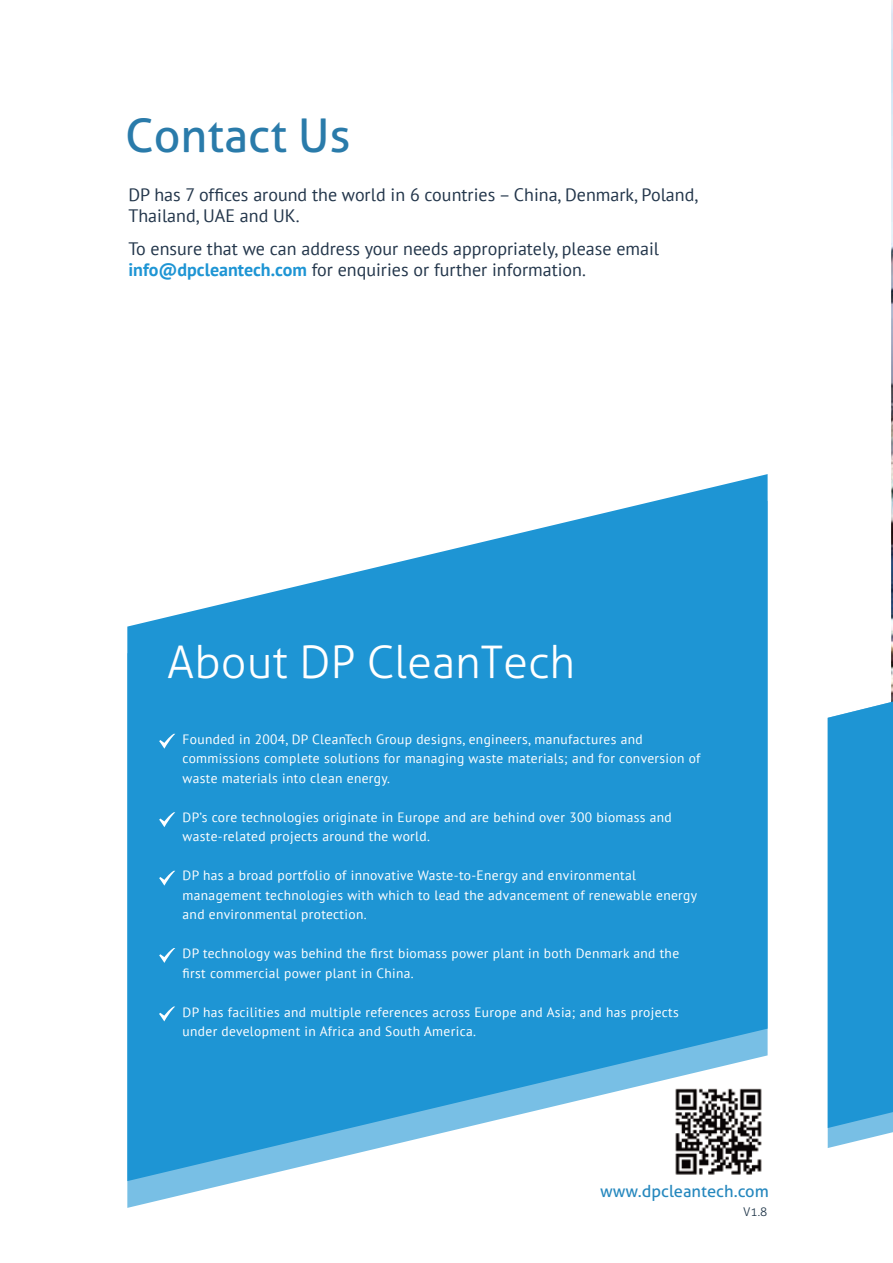
<style>
.page{position:relative;width:893px;height:1263px;background:#fff}
.page>*{position:absolute;margin:0;border:0;box-sizing:border-box;transform-origin:0 0}
.t1{font:46.5px "Aller";color:#2a7baa}
.t2{font:300 45px "Aller";color:#fff}
.t3{font:18px/21px "PT Sans";color:#23364b}
.t4{font:16.5px "Aller";color:#2688be}
.t5{font:13.5px/19.5px "PT Sans";letter-spacing:.025em;color:#fff}
.t6{font:300 12px "Aller";color:#1f3548}
.s1{font-weight:700;color:#1e95d4}
</style>
<div class="page">
<img style="left:891px;top:0;width:2px;height:478px">
<svg style="left:828px;top:478px;width:65px;height:670px"></svg>
<svg style="left:127px;top:501px;width:641px;height:707px;fill:#1e95d4"></svg>
<svg style="left:159px;top:812px;width:16px;height:15px"></svg>
<svg style="left:159px;top:734px;width:16px;height:15px"></svg>
<svg style="left:159px;top:871px;width:16px;height:15px"></svg>
<svg style="left:159px;top:948px;width:16px;height:15px"></svg>
<svg style="left:159px;top:1006px;width:16px;height:15px"></svg>
<img style="left:673px;top:1087px;width:90px;height:89px">
<h1 class="t1" style="left:125px;top:107px;width:227px">Contact Us</h1>
<h3 class="t3" style="left:128px;top:184px;width:571px">DP has 7 offices around the world in 6 countries – China, Denmark, Poland,<br>Thailand, UAE and UK.</h3>
<h3 class="t3" style="left:128px;top:238px;width:532px">To ensure that we can address your needs appropriately, please email <span class="s1">info@dpcleantech.com</span> for enquiries or further information.</h3>
<h2 class="t2" style="left:167px;top:635px;width:410px">About DP CleanTech</h2>
<p class="t5" style="left:183px;top:729px;width:519px">Founded in 2004, DP CleanTech Group designs, engineers, manufactures and commissions complete solutions for managing waste materials; and for conversion of waste materials into clean energy.</p>
<p class="t5" style="left:183px;top:807px;width:491px">DP’s core technologies originate in Europe and are behind over 300 biomass and waste-related projects around the world.</p>
<p class="t5" style="left:183px;top:865px;width:516px">DP has a broad portfolio of innovative Waste-to-Energy and environmental management technologies with which to lead the advancement of renewable energy and environmental protection.</p>
<p class="t5" style="left:183px;top:943px;width:498px">DP technology was behind the first biomass power plant in both Denmark and the first commercial power plant in China.</p>
<p class="t5" style="left:183px;top:1002px;width:498px">DP has facilities and multiple references across Europe and Asia; and has projects under development in Africa and South America.</p>
<p class="t4" style="left:600px;top:1181px;width:170px">www.dpcleantech.com</p>
<p class="t6" style="left:743px;top:1205px;width:26px">V1.8</p>
</div>
